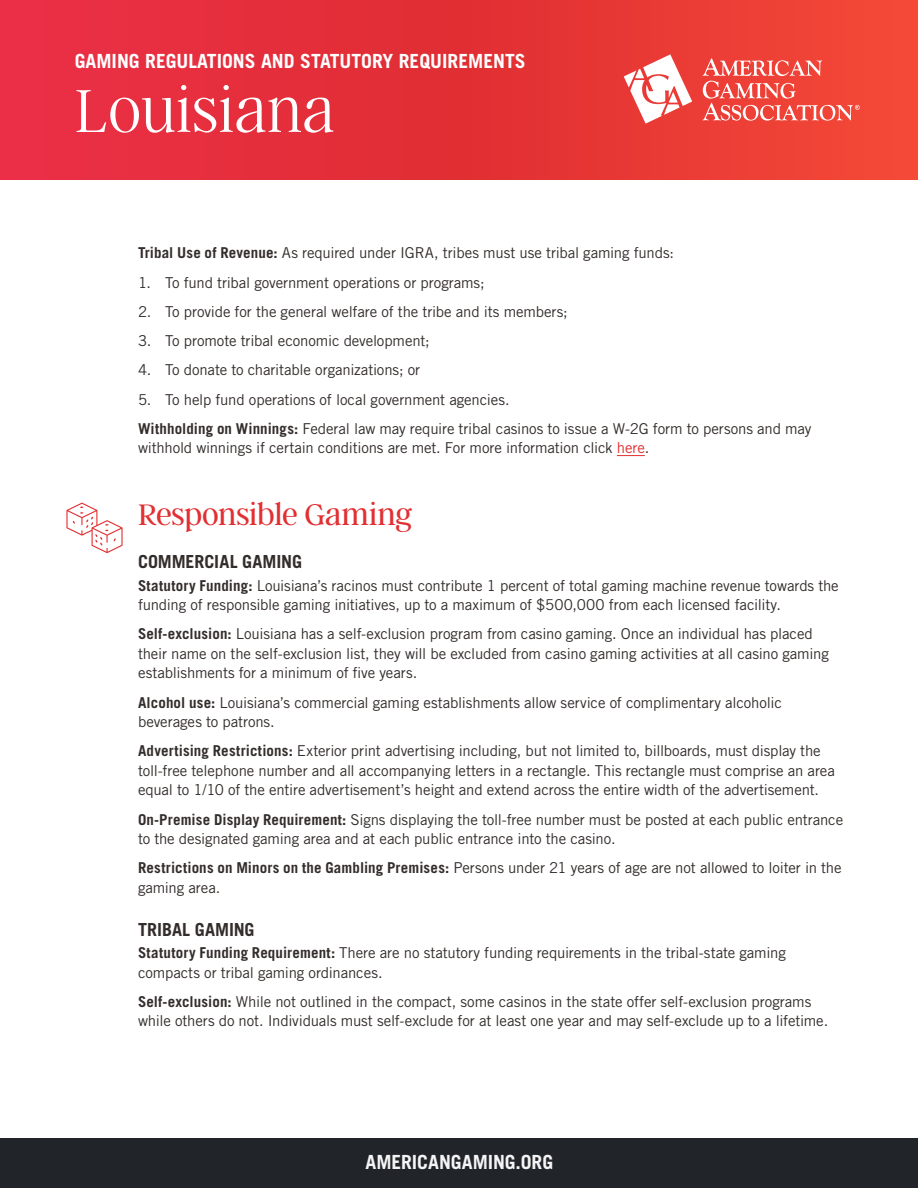
<style>
.page{position:relative;width:918px;height:1188px;background:#fff}
.page>*{position:absolute;margin:0;border:0;box-sizing:border-box;transform-origin:0 0}
.t1{font:100 67.5px "Argent CF";letter-spacing:.01em;color:#fff}
.t2{font:300 33px "Argent CF";letter-spacing:-.01em;color:#e22f32}
.t3{font:700 19.5px "Trade Gothic LT Std";color:#fff}
.t4{font:700 19.5px "Trade Gothic LT Std";color:#f4f4f4}
.t5{font:700 18px "Trade Gothic LT Std";letter-spacing:-.005em;color:#332d2b}
.t6{font:15px/19.5px "Trade Gothic LT Std";letter-spacing:-.01em;color:#332d2b}
.s1{font-weight:700}
.s2{color:#e22f32}
</style>
<div class="page">
<div style="left:0;top:1138px;width:918px;height:50px;background:#212529"></div>
<div style="left:0;top:0;width:918px;height:179px;background:linear-gradient(to right,#e32841,#ed4332)"></div>
<svg style="left:624px;top:54px;width:68px;height:70px"></svg>
<svg style="left:703px;top:58px;width:157px;height:63px;background:#f1635a"></svg>
<svg style="left:617px;top:455px;width:28px;height:1px"></svg>
<svg style="left:66px;top:503px;width:57px;height:50px"></svg>
<h3 class="t3" style="left:75px;top:50px;width:452px">GAMING REGULATIONS AND STATUTORY REQUIREMENTS</h3>
<h1 class="t1" style="left:75px;top:76px;width:262px">Louisiana</h1>
<p class="t6" style="left:138px;top:243px;width:538px"><span class="s1">Tribal Use of Revenue:</span> As required under IGRA, tribes must use tribal gaming funds:</p>
<p class="t6" style="left:138px;top:272px;width:348px">1. To fund tribal government operations or programs;</p>
<p class="t6" style="left:138px;top:302px;width:431px">2. To provide for the general welfare of the tribe and its members;</p>
<p class="t6" style="left:138px;top:331px;width:293px">3. To promote tribal economic development;</p>
<p class="t6" style="left:138px;top:360px;width:284px">4. To donate to charitable organizations; or</p>
<p class="t6" style="left:138px;top:384px;width:675px;line-height:29.2px">5. To help fund operations of local government agencies.<br><span class="s1">Withholding on Winnings:</span> Federal law may require tribal casinos to issue a W-2G form to persons and may</p>
<p class="t6" style="left:138px;top:438px;width:513px">withhold winnings if certain conditions are met. For more information click <span class="s2">here</span>.</p>
<h2 class="t2" style="left:138px;top:498px;width:276px">Responsible Gaming</h2>
<p class="t5" style="left:138px;top:551px;width:166px">COMMERCIAL GAMING</p>
<p class="t6" style="left:138px;top:575px;width:702px"><span class="s1">Statutory Funding:</span> Louisiana’s racinos must contribute 1 percent of total gaming machine revenue towards the funding of responsible gaming initiatives, up to a maximum of $500,000 from each licensed facility.</p>
<p class="t6" style="left:138px;top:624px;width:692px"><span class="s1">Self-exclusion:</span> Louisiana has a self-exclusion program from casino gaming. Once an individual has placed their name on the self-exclusion list, they will be excluded from casino gaming activities at all casino gaming establishments for a minimum of five years.</p>
<p class="t6" style="left:138px;top:692px;width:645px"><span class="s1">Alcohol use:</span> Louisiana’s commercial gaming establishments allow service of complimentary alcoholic beverages to patrons.</p>
<p class="t6" style="left:138px;top:741px;width:699px"><span class="s1">Advertising Restrictions:</span> Exterior print advertising including, but not limited to, billboards, must display the toll-free telephone number and all accompanying letters in a rectangle. This rectangle must comprise an area equal to 1/10 of the entire advertisement’s height and extend across the entire width of the advertisement.</p>
<p class="t6" style="left:138px;top:809px;width:707px"><span class="s1">On-Premise Display Requirement:</span> Signs displaying the toll-free number must be posted at each public entrance to the designated gaming area and at each public entrance into the casino.</p>
<p class="t6" style="left:138px;top:858px;width:705px"><span class="s1">Restrictions on Minors on the Gambling Premises:</span> Persons under 21 years of age are not allowed to loiter in the gaming area.</p>
<p class="t5" style="left:138px;top:918px;width:118px">TRIBAL GAMING</p>
<p class="t6" style="left:138px;top:943px;width:649px"><span class="s1">Statutory Funding Requirement:</span> There are no statutory funding requirements in the tribal-state gaming compacts or tribal gaming ordinances.</p>
<p class="t6" style="left:138px;top:992px;width:692px"><span class="s1">Self-exclusion:</span> While not outlined in the compact, some casinos in the state offer self-exclusion programs while others do not. Individuals must self-exclude for at least one year and may self-exclude up to a lifetime.</p>
<h3 class="t4" style="left:365px;top:1150px;width:189px">AMERICANGAMING.ORG</h3>
</div>
